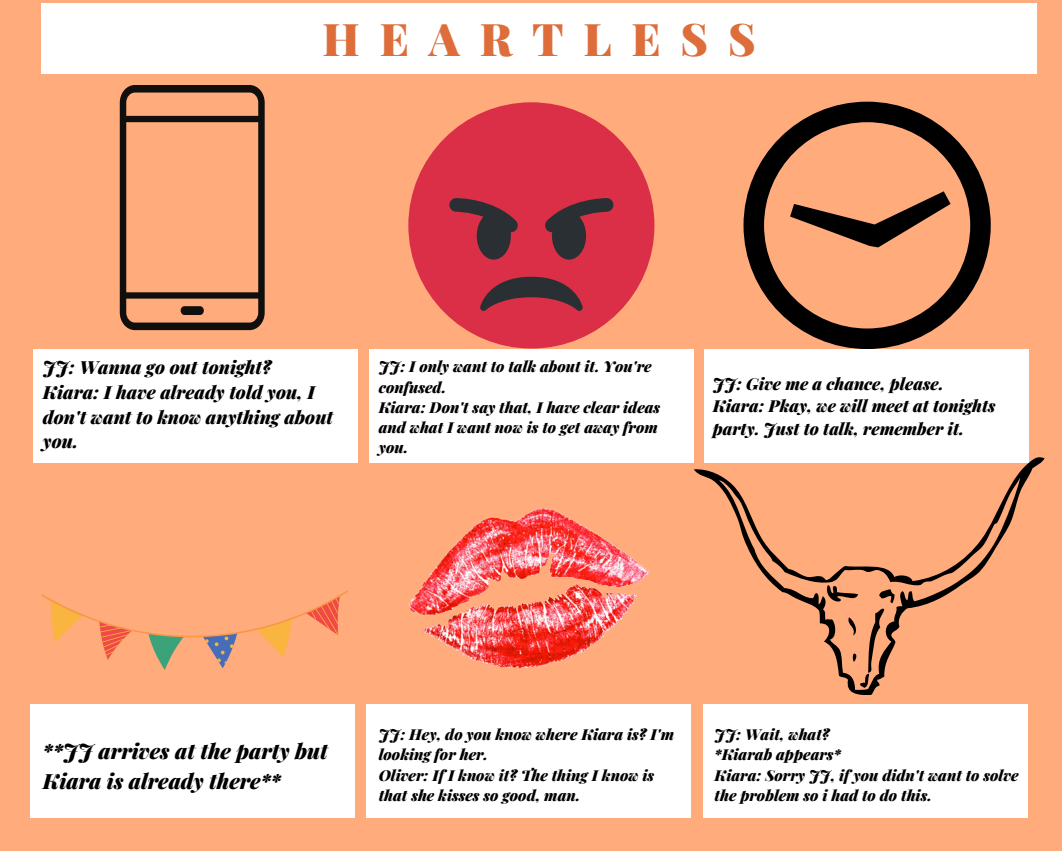
<style>
.page{position:relative;width:1062px;height:851px;background:#fff}
.page>*{position:absolute;margin:0;border:0;box-sizing:border-box;transform-origin:0 0}
.t1{font:900 45px "Playfair Display";letter-spacing:.44em;color:#dd6e3c}
.t2{font:italic 900 21px/29.2px "Playfair Display";color:#000}
.t3{font:italic 900 18px/24.8px "Playfair Display";color:#000}
.t4{font:italic 900 16.65px/22.5px "Playfair Display";color:#000}
.t5{font:italic 900 15px/20.2px "Playfair Display";color:#000}
</style>
<div class="page">
<div style="left:0;top:0;width:1062px;height:850px;background:#ffab7c"></div>
<div style="left:33px;top:349px;width:325px;height:113px;background:#fff"></div>
<div style="left:41px;top:3px;width:996px;height:71px;background:#fff"></div>
<div style="left:705px;top:349px;width:324px;height:113px;background:#fff"></div>
<div style="left:30px;top:704px;width:325px;height:113px;background:#fff"></div>
<div style="left:369px;top:349px;width:325px;height:113px;background:#fff"></div>
<div style="left:703px;top:704px;width:324px;height:113px;background:#fff"></div>
<div style="left:366px;top:704px;width:325px;height:113px;background:#fff"></div>
<svg style="left:120px;top:85px;width:145px;height:245px"></svg>
<div style="left:181px;top:306px;width:23px;height:9px;background:#100f0d;border-radius:4px"></div>
<div style="left:408px;top:102px;width:246px;height:246px;background:#da2f47;border-radius:50%"></div>
<svg style="left:449px;top:198px;width:164px;height:113px"></svg>
<svg style="left:744px;top:102px;width:247px;height:247px"></svg>
<svg style="left:41px;top:590px;width:307px;height:80px"></svg>
<svg style="left:694px;top:456px;width:350px;height:239px"></svg>
<svg style="left:824px;top:585px;width:71px;height:102px"></svg>
<img style="left:408px;top:508px;width:242px;height:161px">
<p class="t1" style="left:323px;top:7px;width:435px">HEARTLESS</p>
<p class="t3" style="left:43px;top:354px;width:230px">JJ: Wanna go out tonight?</p>
<p class="t3" style="left:43px;top:379px;width:292px">Kiara: I have already told you, I don't want to know anything about you.</p>
<p class="t4" style="left:713px;top:372px;width:232px">JJ: Give me a chance, please.</p>
<p class="t5" style="left:379px;top:356px;width:275px">JJ: I only want to talk about it. You're confused.</p>
<p class="t5" style="left:379px;top:396px;width:283px">Kiara: Don't say that, I have clear ideas and what I want now is to get away from you.</p>
<p class="t4" style="left:713px;top:394px;width:284px">Kiara: Pkay, we will meet at tonights party. Just to talk, remember it.</p>
<p class="t2" style="left:43px;top:736px;width:287px">**JJ arrives at the party but<br>Kiara is already there**</p>
<p class="t5" style="left:379px;top:723px;width:297px">JJ: Hey, do you know where Kiara is? I'm looking for her.</p>
<p class="t5" style="left:379px;top:764px;width:277px">Oliver: If I know it? The thing I know is that she kisses so good, man.</p>
<p class="t5" style="left:715px;top:723px;width:117px">JJ: Wait, what?</p>
<p class="t5" style="left:715px;top:744px;width:128px">*Kiarab appears*</p>
<p class="t5" style="left:715px;top:764px;width:306px">Kiara: Sorry JJ, if you didn't want to solve the problem so i had to do this.</p>
</div>
